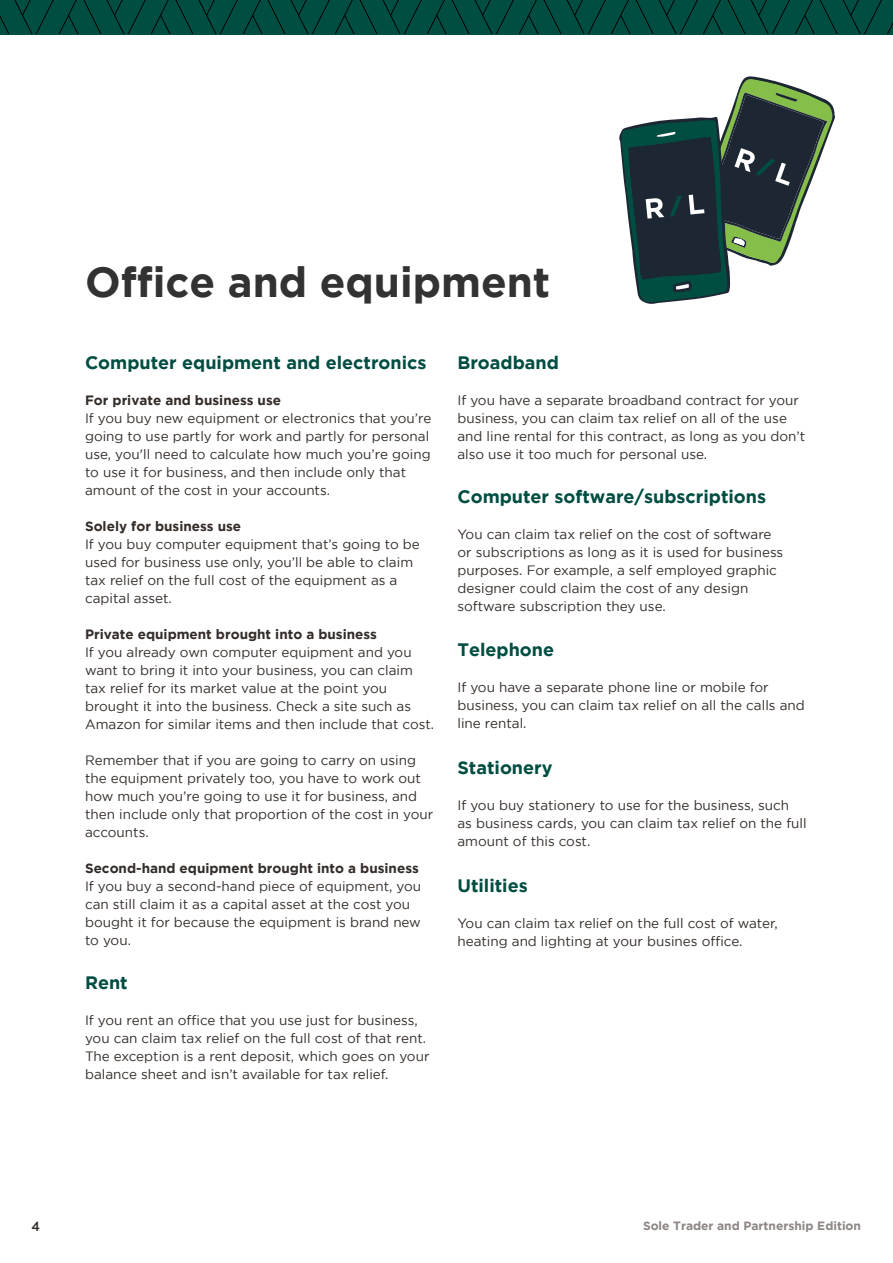
<style>
.page{position:relative;width:893px;height:1263px;background:#fff}
.page>*{position:absolute;margin:0;border:0;box-sizing:border-box;transform-origin:0 0}
.t1{font:700 42px "Gotham";color:#333232}
.t2{font:700 18px "Gotham";color:#004d42}
.t3{font:13.5px/18px "Gotham";color:#332c28}
.t4{font:700 13.5px "Gotham";color:#332c28}
.t5{font:700 13.5px "Brandon Grotesque";color:#332c28}
.t6{font:700 12px "Gotham";color:#8d8684}
</style>
<div class="page">
<svg style="left:619px;top:76px;width:216px;height:228px"></svg>
<svg style="left:0;top:0;width:893px;height:34px;background:#00483e"></svg>
<h1 class="t1" style="left:85px;top:258px;width:467px">Office and equipment</h1>
<h2 class="t2" style="left:85px;top:352px;width:343px">Computer equipment and electronics</h2>
<p class="t4" style="left:85px;top:392px;width:198px">For private and business use</p>
<p class="t3" style="left:85px;top:409px;width:348px">If you buy new equipment or electronics that you’re going to use partly for work and partly for personal use, you'll need to calculate how much you’re going to use it for business, and then include only that amount of the cost in your accounts.</p>
<p class="t4" style="left:85px;top:518px;width:158px">Solely for business use</p>
<p class="t3" style="left:85px;top:535px;width:336px">If you buy computer equipment that’s going to be used for business use only, you’ll be able to claim tax relief on the full cost of the equipment as a capital asset.</p>
<p class="t4" style="left:85px;top:626px;width:293px">Private equipment brought into a business</p>
<p class="t3" style="left:85px;top:643px;width:351px">If you already own computer equipment and you want to bring it into your business, you can claim tax relief for its market value at the point you brought it into the business. Check a site such as Amazon for similar items and then include that cost.</p>
<p class="t3" style="left:85px;top:751px;width:350px">Remember that if you are going to carry on using the equipment privately too, you have to work out how much you’re going to use it for business, and then include only that proportion of the cost in your accounts.</p>
<p class="t4" style="left:85px;top:860px;width:335px">Second-hand equipment brought into a business</p>
<p class="t3" style="left:85px;top:877px;width:338px">If you buy a second-hand piece of equipment, you can still claim it as a capital asset at the cost you bought it for because the equipment is brand new to you.</p>
<h2 class="t2" style="left:85px;top:972px;width:44px">Rent</h2>
<p class="t3" style="left:85px;top:1011px;width:346px">If you rent an office that you use just for business, you can claim tax relief on the full cost of that rent.<br>The exception is a rent deposit, which goes on your balance sheet and isn’t available for tax relief.</p>
<h2 class="t2" style="left:457px;top:352px;width:103px">Broadband</h2>
<p class="t3" style="left:457px;top:391px;width:349px">If you have a separate broadband contract for your business, you can claim tax relief on all of the use and line rental for this contract, as long as you don’t also use it too much for personal use.</p>
<h2 class="t2" style="left:457px;top:486px;width:310px">Computer software/subscriptions</h2>
<p class="t3" style="left:457px;top:525px;width:327px">You can claim tax relief on the cost of software or subscriptions as long as it is used for business purposes. For example, a self employed graphic designer could claim the cost of any design software subscription they use.</p>
<h2 class="t2" style="left:457px;top:640px;width:98px">Telephone</h2>
<p class="t3" style="left:457px;top:678px;width:349px">If you have a separate phone line or mobile for business, you can claim tax relief on all the calls and line rental.</p>
<h2 class="t2" style="left:457px;top:757px;width:97px">Stationery</h2>
<p class="t3" style="left:457px;top:796px;width:351px">If you buy stationery to use for the business, such as business cards, you can claim tax relief on the full amount of this cost.</p>
<h2 class="t2" style="left:457px;top:875px;width:72px">Utilities</h2>
<p class="t3" style="left:457px;top:914px;width:322px">You can claim tax relief on the full cost of water, heating and lighting at your busines office.</p>
<p class="t5" style="left:32px;top:1217px;width:10px">4</p>
<p class="t6" style="left:643px;top:1219px;width:220px">Sole Trader and Partnership Edition</p>
</div>
